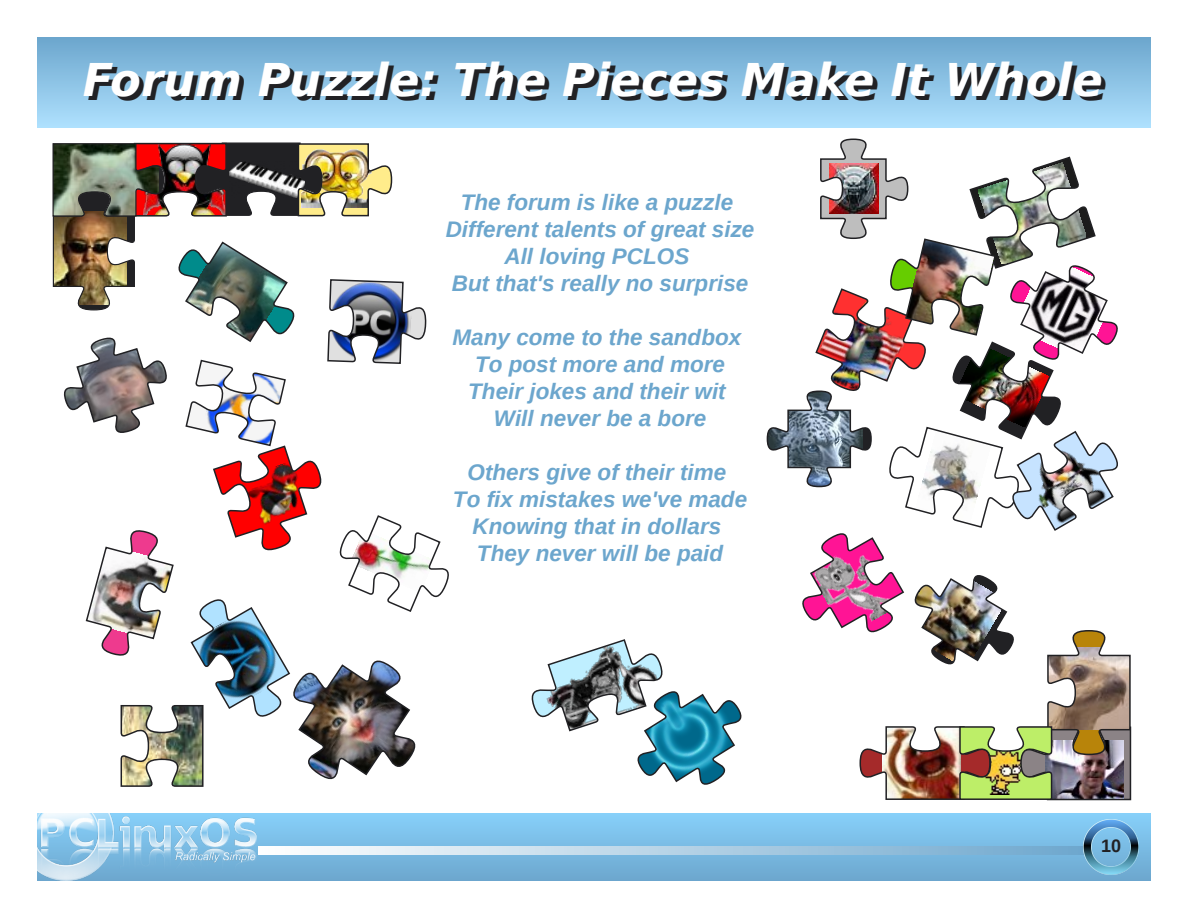
<style>
.page{position:relative;width:1188px;height:918px;background:#fff}
.page>*{position:absolute;margin:0;border:0;box-sizing:border-box;transform-origin:0 0}
.t1{font:italic 700 45px "Bitstream Vera Sans";color:#212124}
.t2{font:italic 700 22.5px/27px "Liberation Sans";color:#6ca6cd;text-align:center}
.t3{font:700 18px "Liberation Sans";color:#212124}
</style>
<div class="page">
<div style="left:38px;top:813px;width:1112px;height:67px;background:linear-gradient(to bottom,#87d0fa,#6da7ce)"></div>
<svg style="left:258px;top:846px;width:825px;height:9px;background:#b6d3e6"></svg>
<img style="left:1083px;top:819px;width:55px;height:55px">
<img style="left:38px;top:813px;width:218px;height:67px">
<div style="left:38px;top:38px;width:1112px;height:90px;background:linear-gradient(to bottom,#6ca6cd,#aee1fe)"></div>
<img style="left:52px;top:142px;width:397px;height:645px">
<svg style="left:531px;top:138px;width:601px;height:663px"></svg>
<h1 class="t1" style="left:87px;top:58px;width:1021px">Forum Puzzle: The Pieces Make It Whole</h1>
<p class="t2" style="left:446px;top:189px;width:310px">The forum is like a puzzle<br>Different talents of great size<br>All loving PCLOS<br>But that's really no surprise</p>
<p class="t2" style="left:453px;top:324px;width:290px">Many come to the sandbox<br>To post more and more<br>Their jokes and their wit<br>Will never be a bore</p>
<p class="t2" style="left:453px;top:459px;width:296px">Others give of their time<br>To fix mistakes we've made<br>Knowing that in dollars<br>They never will be paid</p>
<p class="t3" style="left:1101px;top:835px;width:22px">10</p>
</div>
